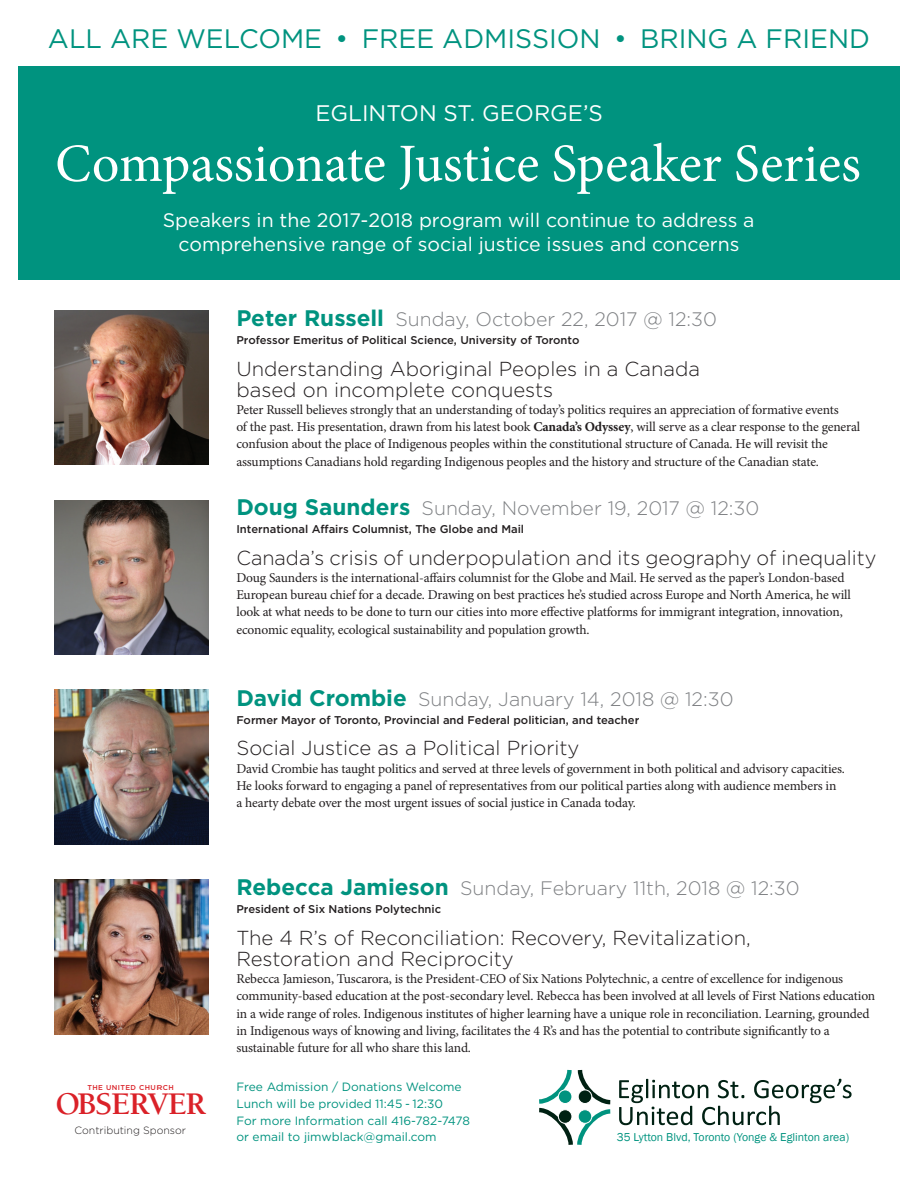
<style>
.page{position:relative;width:918px;height:1188px;background:#fff}
.page>*{position:absolute;margin:0;border:0;box-sizing:border-box;transform-origin:0 0}
.t1{font:54px "Minion Pro";color:#fff}
.t2{font:700 32.4px "Berkeley Std";letter-spacing:-.04em;color:#da2128}
.t3{font:26.7px "Gotham HTF";color:#00937f}
.t4{font:22.5px "Gotham HTF";color:#fff}
.Topic{font:300 20.25px/21px "Gotham HTF";color:#231f20}
.Name{font:300 19.5px "Gotham HTF";color:#7e8083}
.t5{font:19.5px/24px "Gotham HTF";color:#fff;text-align:center}
.Body{font:13.5px/17.2px "Minion Pro";letter-spacing:-.01em;color:#231f20}
.t6{font:12px/16.6px "Gotham HTF";color:#00937f}
.t7{font:11.7px "Franklin Gothic";color:#00937f}
.Title_Credentials{font:500 11.25px "Gotham HTF";color:#231f20}
.t8{font:300 10.5px "Gotham HTF";color:#231f20}
.t9{font:500 7.05px "Gotham HTF";letter-spacing:.06em;color:#da2128}
.s1{font-weight:700;font-size:22.5px;color:#00937f}
.s2{font-weight:700}
.s3{font-size:6.9px}
</style>
<div class="page">
<div style="left:18px;top:67px;width:882px;height:213px;background:#00937f"></div>
<svg style="left:539px;top:1069px;width:313px;height:76px"></svg>
<div style="left:578px;top:1090px;width:14px;height:14px;background:#002113;border-radius:50%"></div>
<div style="left:578px;top:1090px;width:14px;height:14px;border:1px solid #fff;border-radius:50%"></div>
<div style="left:558px;top:1090px;width:14px;height:14px;background:#00937f;border-radius:50%"></div>
<div style="left:558px;top:1090px;width:14px;height:14px;border:1px solid #fff;border-radius:50%"></div>
<div style="left:578px;top:1110px;width:14px;height:13px;background:#00937f;border-radius:50%"></div>
<div style="left:578px;top:1109px;width:14px;height:15px;border:1px solid #fff;border-radius:50%"></div>
<div style="left:558px;top:1110px;width:14px;height:13px;background:#002113;border-radius:50%"></div>
<div style="left:558px;top:1109px;width:14px;height:15px;border:1px solid #fff;border-radius:50%"></div>
<img style="left:54px;top:500px;width:155px;height:155px">
<img style="left:54px;top:690px;width:155px;height:155px">
<img style="left:54px;top:880px;width:155px;height:154px">
<img style="left:54px;top:310px;width:155px;height:155px">
<p class="t3" style="left:48px;top:24px;width:824px">ALL ARE WELCOME • FREE ADMISSION • BRING A FRIEND</p>
<p class="t4" style="left:315px;top:101px;width:289px">EGLINTON ST. GEORGE’S</p>
<p class="t1" style="left:55px;top:128px;width:807px">Compassionate Justice Speaker Series</p>
<p class="t5" style="left:163px;top:208px;width:593px">Speakers in the 2017-2018 program will continue to address a comprehensive range of social justice issues and concerns</p>
<p class="Name" style="left:236px;top:309px;width:482px"><span class="s1">Peter Russell</span> Sunday, October 22, 2017 @ 12:30</p>
<p class="Title_Credentials" style="left:236px;top:334px;width:345px">Professor Emeritus of Political Science, University of Toronto</p>
<p class="Topic" style="left:236px;top:358px;width:465px">Understanding Aboriginal Peoples in a Canada based on incomplete conquests</p>
<p class="Body" style="left:236px;top:401px;width:625px">Peter Russell believes strongly that an understanding of today’s politics requires an appreciation of formative events<br>of the past. His presentation, drawn from his latest book <span class="s2">Canada’s Odyssey</span>, will serve as a clear response to the general confusion about the place of Indigenous peoples within the constitutional structure of Canada. He will revisit the assumptions Canadians hold regarding Indigenous peoples and the history and structure of the Canadian state.</p>
<p class="Name" style="left:236px;top:498px;width:524px"><span class="s1">Doug Saunders</span> Sunday, November 19, 2017 @ 12:30</p>
<p class="Title_Credentials" style="left:236px;top:523px;width:289px">International Affairs Columnist, The Globe and Mail</p>
<p class="Topic" style="left:236px;top:547px;width:642px">Canada’s crisis of underpopulation and its geography of inequality</p>
<p class="Body" style="left:236px;top:569px;width:616px">Doug Saunders is the international-affairs columnist for the Globe and Mail. He served as the paper’s London-based European bureau chief for a decade. Drawing on best practices he’s studied across Europe and North America, he will look at what needs to be done to turn our cities into more effective platforms for immigrant integration, innovation, economic equality, ecological sustainability and population growth.</p>
<p class="Name" style="left:236px;top:688px;width:499px"><span class="s1">David Crombie</span> Sunday, January 14, 2018 @ 12:30</p>
<p class="Title_Credentials" style="left:236px;top:713px;width:405px">Former Mayor of Toronto, Provincial and Federal politician, and teacher</p>
<p class="Topic" style="left:236px;top:737px;width:345px">Social Justice as a Political Priority</p>
<p class="Body" style="left:236px;top:760px;width:610px">David Crombie has taught politics and served at three levels of government in both political and advisory capacities.<br>He looks forward to engaging a panel of representatives from our political parties along with audience members in a hearty debate over the most urgent issues of social justice in Canada today.</p>
<p class="t9" style="left:88px;top:1084px;width:88px">THE UNITED CHU<span class="s3">R</span>CH</p>
<p class="t2" style="left:56px;top:1087px;width:152px">OBSERVER</p>
<p class="t8" style="left:75px;top:1125px;width:113px">Contributing Sponsor</p>
<p class="Name" style="left:236px;top:878px;width:565px"><span class="s1">Rebecca Jamieson</span> Sunday, February 11th, 2018 @ 12:30</p>
<p class="Title_Credentials" style="left:236px;top:903px;width:206px">President of Six Nations Polytechnic</p>
<p class="Topic" style="left:236px;top:927px;width:516px">The 4 R’s of Reconciliation: Recovery, Revitalization,<br>Restoration and Reciprocity</p>
<p class="Body" style="left:236px;top:970px;width:640px">Rebecca Jamieson, Tuscarora, is the President-CEO of Six Nations Polytechnic, a centre of excellence for indigenous community-based education at the post-secondary level. Rebecca has been involved at all levels of First Nations education in a wide range of roles. Indigenous institutes of higher learning have a unique role in reconciliation. Learning, grounded in Indigenous ways of knowing and living, facilitates the 4 R’s and has the potential to contribute significantly to a sustainable future for all who share this land.</p>
<p class="t6" style="left:236px;top:1079px;width:227px">Free Admission / Donations Welcome</p>
<p class="t6" style="left:236px;top:1095px;width:235px">Lunch will be provided 11:45 - 12:30<br>For more Information call 416-782-7478 or email to jimwblack@gmail.com</p>
<p class="t7" style="left:617px;top:1130px;width:234px">35 Lytton Blvd, Toronto (Yonge &amp; Eglinton area)</p>
</div>
